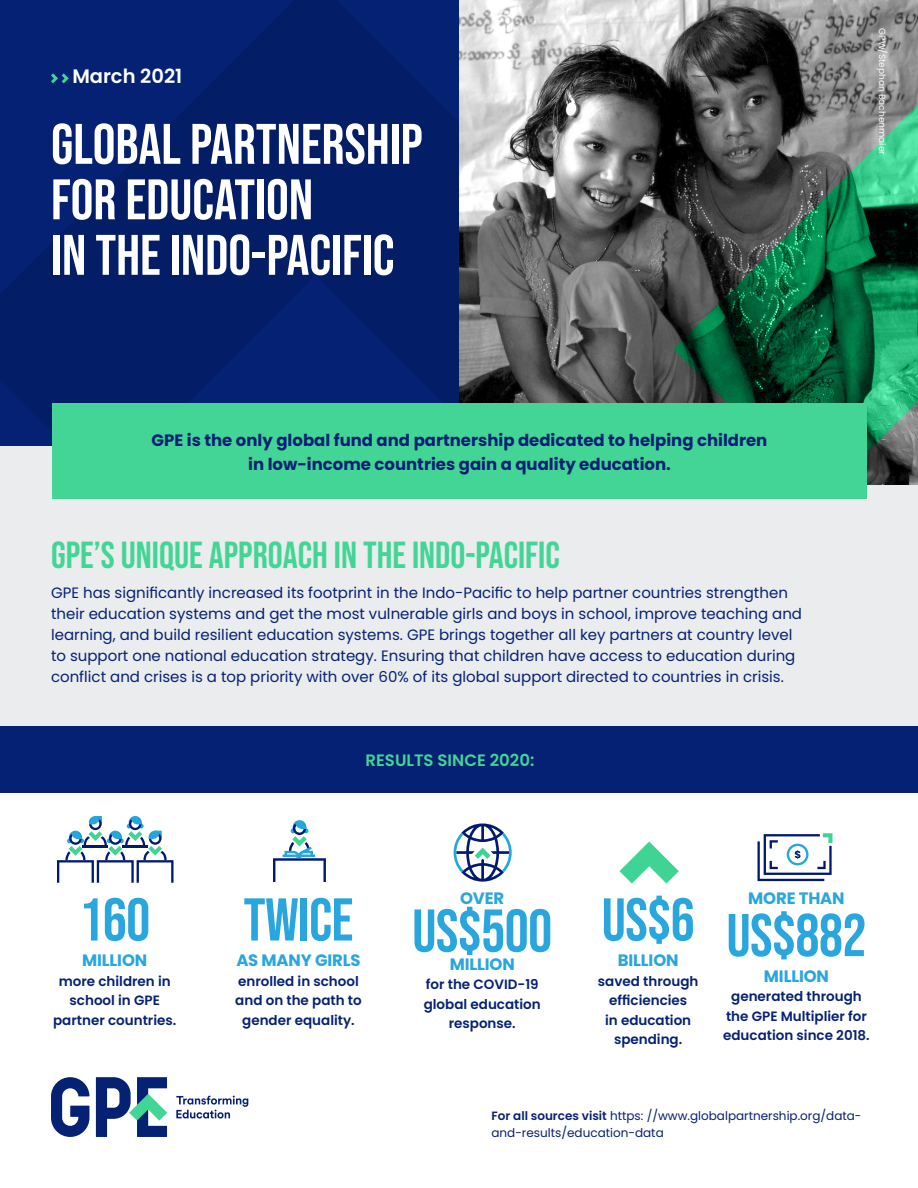
<style>
.page{position:relative;width:918px;height:1188px;background:#fff}
.page>*{position:absolute;margin:0;border:0;box-sizing:border-box;transform-origin:0 0}
.t1{font:60.3px "Bebas Neue";letter-spacing:-.01em;color:#29a6de}
.t2{font:57px/55.5px "Bebas Neue";color:#fff}
.CS_header{font:37.5px "Bebas Neue";color:#43d596}
.t3{font:600 19.5px "Poppins";color:#fff}
.t4{font:700 16.5px/24px "Poppins";color:#052173;text-align:center}
.t5{font:700 16.5px "Poppins";letter-spacing:-.01em;color:#29a6de}
.t6{font:600 16.5px "Poppins";color:#43d596}
.body_copy{font:15px/21px "Poppins";color:#052173}
.t7{font:600 13.5px/19.5px "Poppins";color:#052173;text-align:center}
.t8{font:12px/17.4px "Poppins";color:#052173}
.t9{font:9px "Poppins";color:#fff}
.s1{font-weight:600}
</style>
<div class="page">
<svg style="left:96px;top:1077px;width:71px;height:60px"></svg>
<svg style="left:51px;top:1077px;width:38px;height:60px"></svg>
<svg style="left:176px;top:1096px;width:72px;height:23px"></svg>
<div style="left:0;top:442px;width:918px;height:294px;background:#ebeced"></div>
<svg style="left:0;top:0;width:459px;height:446px;background:#041e6b"></svg>
<img style="left:459px;top:0;width:215px;height:403px">
<svg style="left:674px;top:0;width:244px;height:485px;background:#3b6654"></svg>
<svg style="left:51px;top:73px;width:18px;height:10px"></svg>
<div style="left:52px;top:403px;width:815px;height:95px;background:#43d596"></div>
<div style="left:0;top:726px;width:918px;height:67px;background:#052173"></div>
<svg style="left:57px;top:816px;width:117px;height:67px"></svg>
<svg style="left:273px;top:820px;width:53px;height:62px"></svg>
<svg style="left:758px;top:833px;width:74px;height:48px"></svg>
<svg style="left:620px;top:841px;width:59px;height:43px"></svg>
<svg style="left:454px;top:824px;width:58px;height:58px"></svg>
<p class="t3" style="left:72px;top:65px;width:111px">March 2021</p>
<p class="t2" style="left:51px;top:116px;width:373px">GLOBAL PARTNERSHIP</p>
<p class="t2" style="left:51px;top:171px;width:345px">FOR EDUCATION<br>IN THE INDO-PACIFIC</p>
<p class="t4" style="left:152px;top:428px;width:617px">GPE is the only global fund and partnership dedicated to helping children in low-income countries gain a quality education.</p>
<p class="CS_header" style="left:51px;top:533px;width:510px">GPE’S UNIQUE APPROACH IN THE INDO-PACIFIC</p>
<p class="body_copy" style="left:51px;top:582px;width:753px">GPE has significantly increased its footprint in the Indo-Pacific to help partner countries strengthen their education systems and get the most vulnerable girls and boys in school, improve teaching and learning, and build resilient education systems. GPE brings together all key partners at country level to support one national education strategy. Ensuring that children have access to education during conflict and crises is a top priority with over 60% of its global support directed to countries in crisis.</p>
<p class="t6" style="left:366px;top:751px;width:170px">RESULTS SINCE 2020:</p>
<p class="t9" style="left:887px;top:28px;width:128px;rotate:90deg">GPW/Stephan Bachenmaier</p>
<p class="t1" style="left:79px;top:886px;width:73px">160</p>
<p class="t5" style="left:82px;top:951px;width:67px">MILLION</p>
<p class="t7" style="left:53px;top:971px;width:125px">more children in school in GPE partner countries.</p>
<p class="t1" style="left:244px;top:886px;width:111px">TWICE</p>
<p class="t5" style="left:236px;top:951px;width:126px">AS MANY GIRLS</p>
<p class="t7" style="left:235px;top:971px;width:128px">enrolled in school and on the path to gender equality.</p>
<p class="t5" style="left:460px;top:888px;width:46px">OVER</p>
<p class="t1" style="left:412px;top:897px;width:141px">US$500</p>
<p class="t5" style="left:450px;top:954px;width:67px">MILLION</p>
<p class="t7" style="left:424px;top:975px;width:119px">for the COVID-19 global education response.</p>
<p class="t1" style="left:602px;top:886px;width:94px">US$6</p>
<p class="t5" style="left:618px;top:951px;width:62px">BILLION</p>
<p class="t7" style="left:598px;top:971px;width:102px">saved through efficiencies<br>in education spending.</p>
<p class="t5" style="left:748px;top:888px;width:98px">MORE THAN</p>
<p class="t1" style="left:727px;top:901px;width:141px">US$882</p>
<p class="t5" style="left:764px;top:966px;width:67px">MILLION</p>
<p class="t7" style="left:723px;top:987px;width:148px">generated through the GPE Multiplier for education since 2018.</p>
<p class="t8" style="left:491px;top:1107px;width:372px"><span class="s1">For all sources visit</span> https: //www.globalpartnership.org/data&shy;and-results/education-data</p>
</div>
